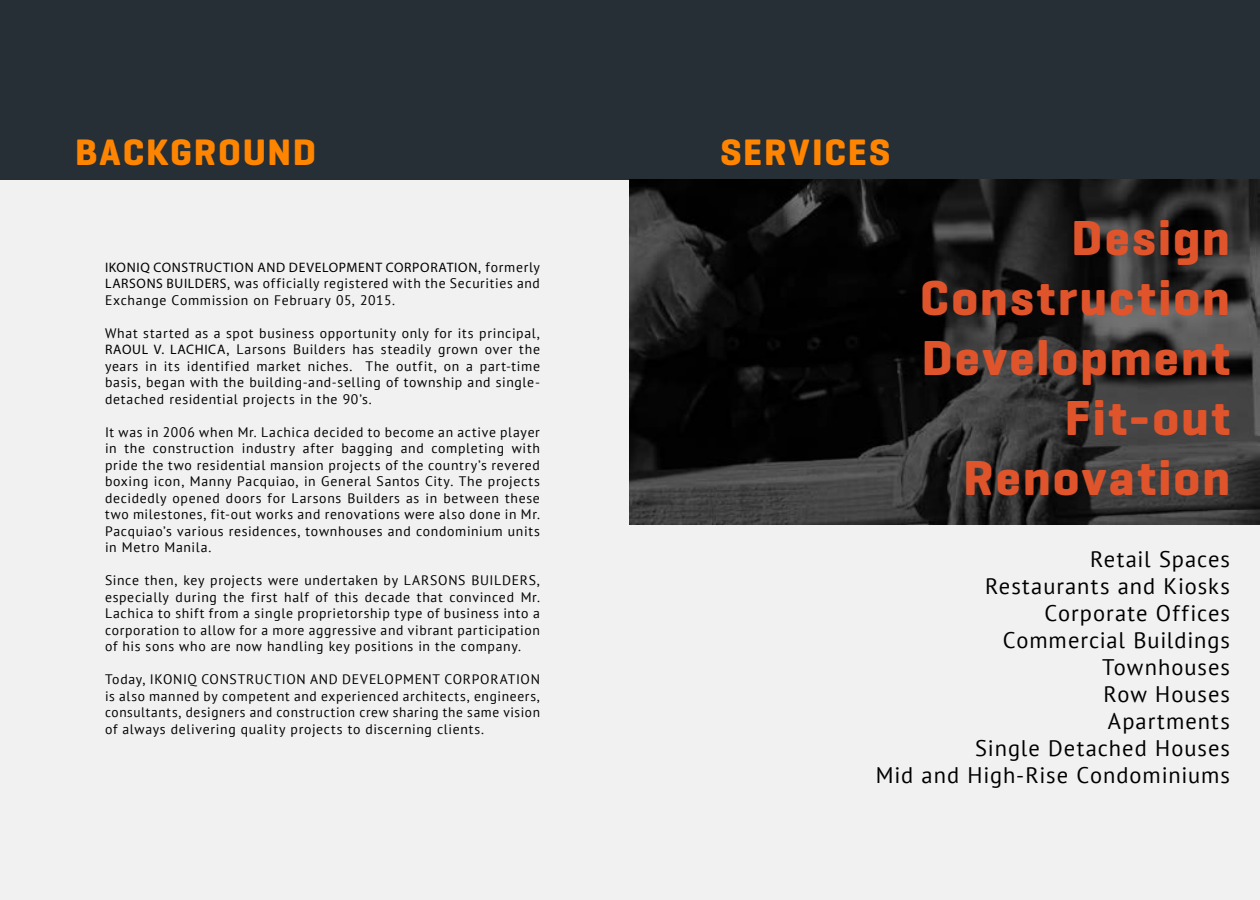
<style>
.page{position:relative;width:1260px;height:900px;background:#f1f1f2}
.page>*{position:absolute;margin:0;border:0;box-sizing:border-box;transform-origin:0 0}
.t1{font:700 50px/60px "Geogrotesque";letter-spacing:.045em;color:#e0542b;text-align:right}
.t2{font:700 37.5px "Geogrotesque";letter-spacing:.045em;color:#ff8500}
.t3{font:22.5px/27px "PT Sans";letter-spacing:.045em;color:#000;text-align:right}
.t4{font:13.75px/16.5px "PT Sans";letter-spacing:.05em;color:#000;text-align:justify}
.t5{font:13.75px "Myriad Pro";letter-spacing:.05em;color:#000}
.s1{font-family:"PT Sans"}
.s2{font-family:"Myriad Pro"}
</style>
<div class="page">
<div style="left:0;top:0;width:1260px;height:180px;background:#262e36"></div>
<img style="left:630px;top:179px;width:630px;height:345px">
<h2 class="t2" style="left:75px;top:129px;width:243px">BACKGROUND</h2>
<p class="t5" style="left:105px;top:258px;width:436px">IKONIQ CONSTRUCTION AND DEVELOPMENT CORPORATION<span class="s1">, formerly</span></p>
<p class="t4" style="left:105px;top:275px;width:436px"><span class="s2">LARSONS BUILDERS</span>, was officially registered with the Securities and<br>Exchange Commission on February 05, 2015.</p>
<p class="t4" style="left:105px;top:324px;width:437px">What started as a spot business opportunity only for its principal, <span class="s2">RAOUL V. LACHICA</span>, Larsons Builders has steadily grown over the years in its identified market niches. The outfit, on a part-time basis, began with the building-and-selling of township and single&shy;detached residential projects in the 90’s.</p>
<p class="t4" style="left:105px;top:423px;width:437px">It was in 2006 when Mr. Lachica decided to become an active player in the construction industry after bagging and completing with pride the two residential mansion projects of the country’s revered boxing icon, Manny Pacquiao, in General Santos City. The projects decidedly opened doors for Larsons Builders as in between these two milestones, fit-out works and renovations were also done in Mr.<br>Pacquiao’s various residences, townhouses and condominium units in Metro Manila.</p>
<p class="t4" style="left:105px;top:572px;width:437px">Since then, key projects were undertaken by LARSONS BUILDERS, especially during the first half of this decade that convinced Mr.<br>Lachica to shift from a single proprietorship type of business into a corporation to allow for a more aggressive and vibrant participation of his sons who are now handling key positions in the company.</p>
<p class="t4" style="left:105px;top:671px;width:437px">Today, IKONIQ CONSTRUCTION AND DEVELOPMENT CORPORATION is also manned by competent and experienced architects, engineers, consultants, designers and construction crew sharing the same vision of always delivering quality projects to discerning clients.</p>
<h2 class="t2" style="left:720px;top:129px;width:172px">SERVICES</h2>
<h1 class="t1" style="left:920px;top:208px;width:311px">Design<br>Construction<br>Development<br>Fit-out<br>Renovation</h1>
<h3 class="t3" style="left:876px;top:545px;width:356px">Retail Spaces<br>Restaurants and Kiosks<br>Corporate Offices<br>Commercial Buildings<br>Townhouses<br>Row Houses<br>Apartments<br>Single Detached Houses<br>Mid and High-Rise Condominiums</h3>
</div>
